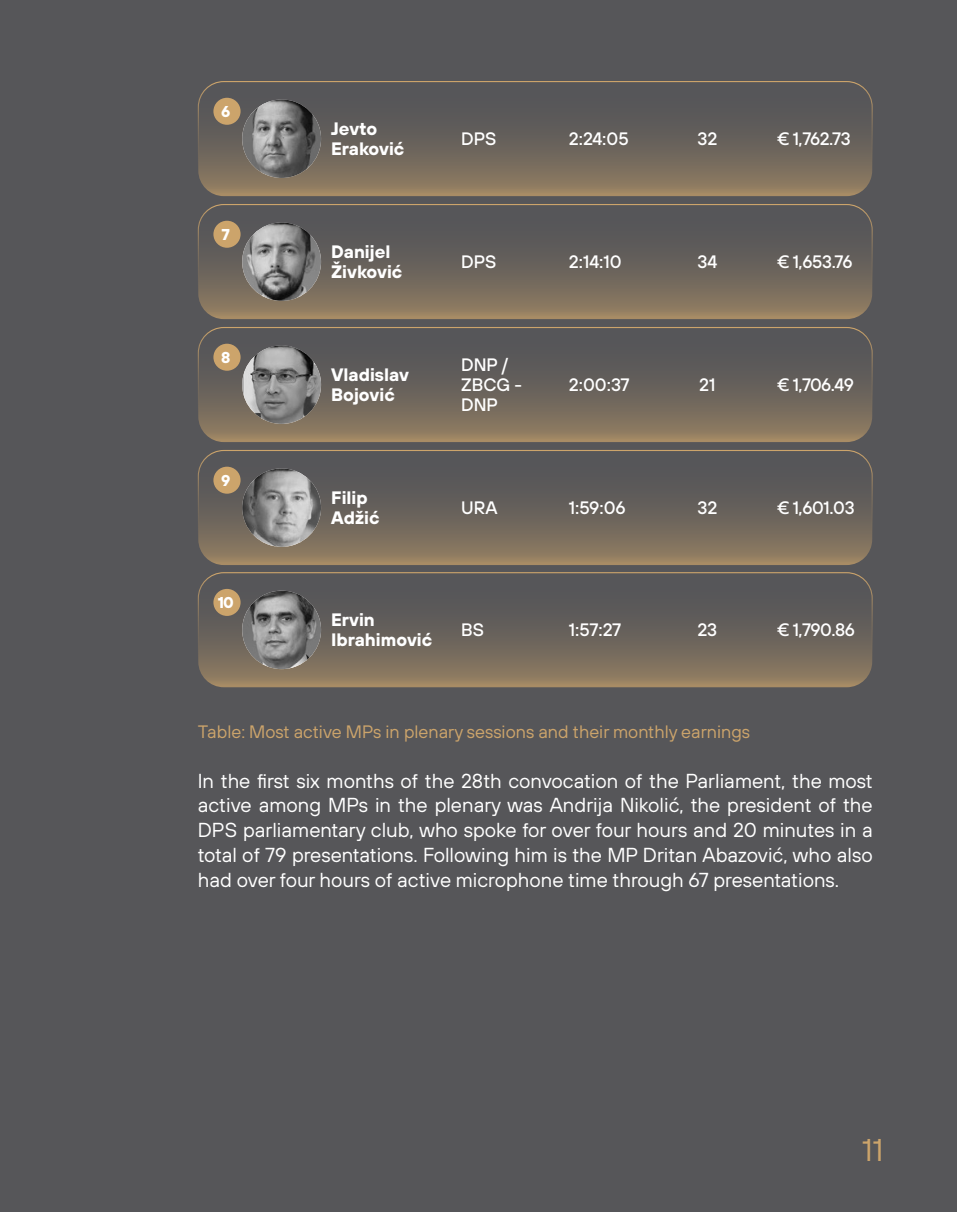
<style>
.page{position:relative;width:957px;height:1212px;background:#565659}
.page>*{position:absolute;margin:0;border:0;box-sizing:border-box;transform-origin:0 0}
.t1{font:31.5px "TT Hoves";color:#cca46b}
.t2{font:20.25px/24.8px "TT Hoves";color:#fff;text-align:justify}
.t3{font:500 18px/20.2px "TT Hoves";color:#fff}
.t4{font:700 18px/20.2px "TT Hoves";color:#fff}
.t5{font:18px "TT Hoves";color:#cca46b}
.t6{font:700 15.75px "TT Hoves";color:#fff}
</style>
<div class="page">
<svg style="left:198px;top:81px;width:674px;height:115px"></svg>
<div style="left:198px;top:81px;width:674px;height:115px;border:1px solid #cca46b;border-radius:26px"></div>
<img style="left:242px;top:99px;width:79px;height:79px">
<div style="left:213px;top:98px;width:28px;height:27px;background:#cca46b;border-radius:50%"></div>
<svg style="left:198px;top:204px;width:674px;height:115px"></svg>
<div style="left:198px;top:204px;width:674px;height:115px;border:1px solid #cca46b;border-radius:26px"></div>
<img style="left:242px;top:222px;width:79px;height:79px">
<div style="left:213px;top:221px;width:28px;height:27px;background:#cca46b;border-radius:50%"></div>
<svg style="left:198px;top:327px;width:674px;height:115px"></svg>
<div style="left:198px;top:327px;width:674px;height:115px;border:1px solid #cca46b;border-radius:26px"></div>
<img style="left:242px;top:345px;width:79px;height:79px">
<div style="left:213px;top:344px;width:28px;height:27px;background:#cca46b;border-radius:50%"></div>
<svg style="left:198px;top:450px;width:674px;height:115px"></svg>
<div style="left:198px;top:450px;width:674px;height:115px;border:1px solid #cca46b;border-radius:26px"></div>
<svg style="left:198px;top:572px;width:674px;height:115px"></svg>
<div style="left:198px;top:572px;width:674px;height:116px;border:1px solid #cca46b;border-radius:26px"></div>
<img style="left:242px;top:468px;width:79px;height:79px">
<img style="left:242px;top:591px;width:79px;height:78px">
<div style="left:213px;top:467px;width:28px;height:27px;background:#cca46b;border-radius:50%"></div>
<div style="left:213px;top:589px;width:28px;height:27px;background:#cca46b;border-radius:50%"></div>
<p class="t6" style="left:221px;top:100px;width:11px">6</p>
<p class="t6" style="left:221px;top:223px;width:10px">7</p>
<p class="t6" style="left:221px;top:346px;width:11px">8</p>
<p class="t6" style="left:221px;top:469px;width:11px">9</p>
<p class="t6" style="left:218px;top:592px;width:18px">10</p>
<p class="t4" style="left:331px;top:118px;width:75px">Jevto<br>Eraković</p>
<p class="t3" style="left:461px;top:128px;width:37px">DPS</p>
<p class="t3" style="left:569px;top:128px;width:61px">2:24:05</p>
<p class="t3" style="left:697px;top:128px;width:21px">32</p>
<p class="t3" style="left:777px;top:128px;width:75px">€ 1,762.73</p>
<p class="t4" style="left:331px;top:241px;width:73px">Danijel<br>Živković</p>
<p class="t3" style="left:461px;top:251px;width:37px">DPS</p>
<p class="t3" style="left:569px;top:251px;width:54px">2:14:10</p>
<p class="t3" style="left:697px;top:251px;width:21px">34</p>
<p class="t3" style="left:777px;top:251px;width:77px">€ 1,653.76</p>
<p class="t4" style="left:331px;top:364px;width:79px">Vladislav<br>Bojović</p>
<p class="t3" style="left:461px;top:354px;width:63px">DNP /<br>ZBCG -<br>DNP</p>
<p class="t4" style="left:331px;top:487px;width:50px">Filip<br>Adžić</p>
<p class="t3" style="left:461px;top:497px;width:38px">URA</p>
<p class="t4" style="left:331px;top:609px;width:103px">Ervin<br>Ibrahimović</p>
<p class="t3" style="left:461px;top:619px;width:24px">BS</p>
<p class="t3" style="left:569px;top:374px;width:62px">2:00:37</p>
<p class="t3" style="left:699px;top:374px;width:18px">21</p>
<p class="t3" style="left:777px;top:374px;width:78px">€ 1,706.49</p>
<p class="t3" style="left:569px;top:497px;width:58px">1:59:06</p>
<p class="t3" style="left:569px;top:619px;width:54px">1:57:27</p>
<p class="t3" style="left:697px;top:497px;width:21px">32</p>
<p class="t3" style="left:697px;top:619px;width:21px">23</p>
<p class="t3" style="left:777px;top:497px;width:79px">€ 1,601.03</p>
<p class="t3" style="left:777px;top:619px;width:79px">€ 1,790.86</p>
<p class="t5" style="left:198px;top:721px;width:554px">Table: Most active MPs in plenary sessions and their monthly earnings</p>
<p class="t2" style="left:198px;top:768px;width:676px">In the first six months of the 28th convocation of the Parliament, the most active among MPs in the plenary was Andrija Nikolić, the president of the DPS parliamentary club, who spoke for over four hours and 20 minutes in a total of 79 presentations. Following him is the MP Dritan Abazović, who also had over four hours of active microphone time through 67 presentations.</p>
<h1 class="t1" style="left:862px;top:1130px;width:23px">11</h1>
</div>
